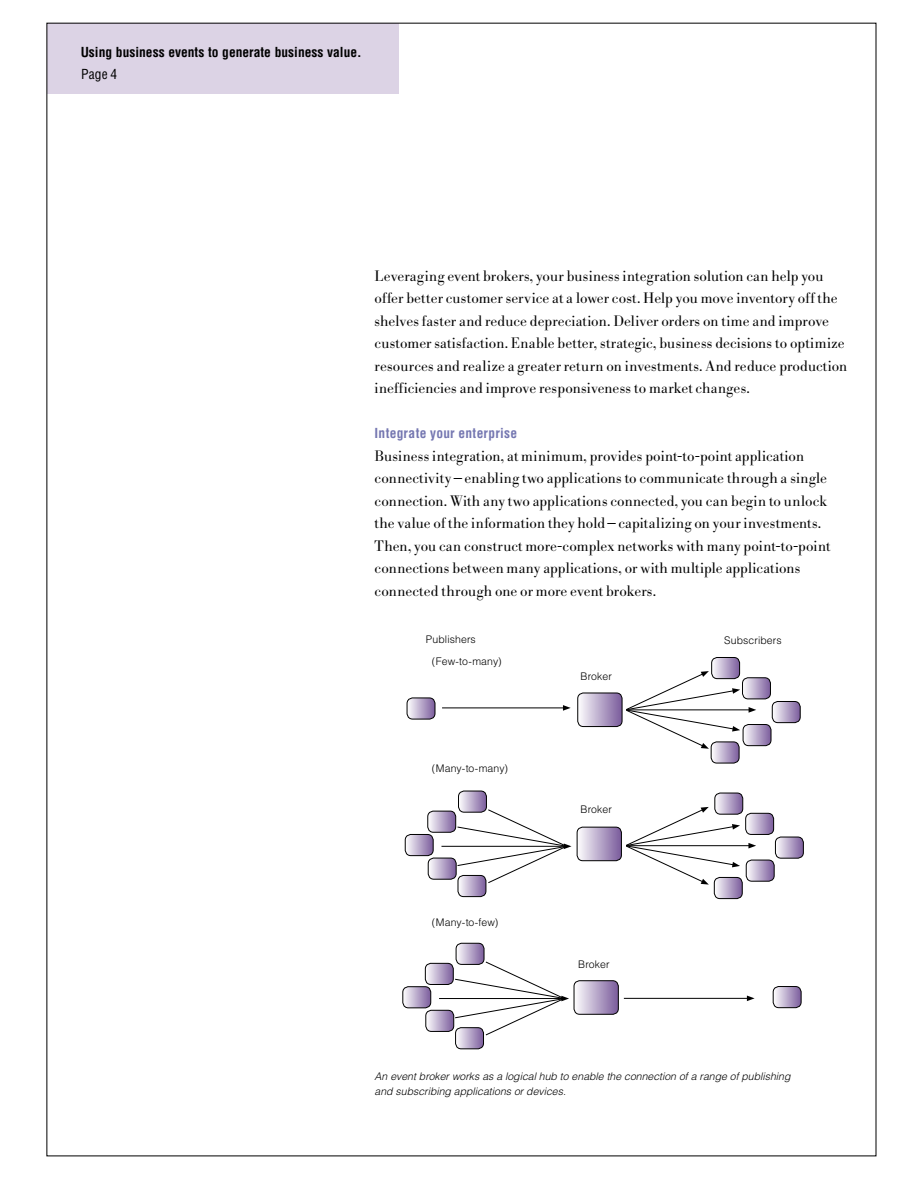
<style>
.page{position:relative;width:918px;height:1188px;background:#fff}
.page>*{position:absolute;margin:0;border:0;box-sizing:border-box;transform-origin:0 0}
.WP_Bodoni_body_text{font:15px/22.5px "IBM Bodoni BE Light";letter-spacing:.005em;color:#000}
.t1{font:700 condensed 13.5px "Helvetica";color:#000}
.WP_Subhead{font:700 condensed 13.5px "Helvetica";letter-spacing:.02em;color:#7577b1}
.t2{font:condensed 13.5px "Helvetica";color:#000}
.t3{font:italic 300 10.5px/15px "Helvetica";color:#000}
.t4{font:300 10.5px "Helvetica";letter-spacing:.01em;color:#000}
</style>
<div class="page">
<div style="left:47px;top:23px;width:352px;height:70px;background:#dcd3e5"></div>
<svg style="left:407px;top:698px;width:28px;height:21px"></svg>
<svg style="left:773px;top:986px;width:28px;height:22px"></svg>
<hr style="left:442px;top:708px;width:123px;height:1px;background:#000">
<svg style="left:563px;top:705px;width:8px;height:6px"></svg>
<hr style="left:624px;top:998px;width:125px;height:1px;background:#000">
<svg style="left:747px;top:996px;width:8px;height:5px"></svg>
<svg style="left:578px;top:657px;width:222px;height:106px"></svg>
<svg style="left:577px;top:793px;width:227px;height:106px"></svg>
<svg style="left:405px;top:791px;width:166px;height:106px"></svg>
<svg style="left:403px;top:943px;width:216px;height:106px"></svg>
<p class="t1" style="left:81px;top:44px;width:282px">Using business events to generate business value.</p>
<p class="t2" style="left:81px;top:65px;width:38px">Page 4</p>
<p class="WP_Bodoni_body_text" style="left:375px;top:265px;width:474px">Leveraging event brokers, your business integration solution can help you offer better customer service at a lower cost. Help you move inventory off the shelves faster and reduce depreciation. Deliver orders on time and improve customer satisfaction. Enable better, strategic, business decisions to optimize resources and realize a greater return on investments. And reduce production inefficiencies and improve responsiveness to market changes.</p>
<p class="WP_Subhead" style="left:375px;top:425px;width:144px">Integrate your enterprise</p>
<p class="WP_Bodoni_body_text" style="left:375px;top:445px;width:457px">Business integration, at minimum, provides point-to-point application connectivity—enabling two applications to communicate through a single connection. With any two applications connected, you can begin to unlock the value of the information they hold—capitalizing on your investments.<br>Then, you can construct more-complex networks with many point-to-point connections between many applications, or with multiple applications connected through one or more event brokers.</p>
<p class="t4" style="left:426px;top:633px;width:51px">Publishers</p>
<p class="t4" style="left:724px;top:634px;width:59px">Subscribers</p>
<p class="t4" style="left:432px;top:655px;width:71px">(Few-to-many)</p>
<p class="t4" style="left:432px;top:762px;width:78px">(Many-to-many)</p>
<p class="t4" style="left:432px;top:915px;width:68px">(Many-to-few)</p>
<p class="t4" style="left:580px;top:670px;width:33px">Broker</p>
<p class="t4" style="left:580px;top:803px;width:33px">Broker</p>
<p class="t4" style="left:578px;top:958px;width:33px">Broker</p>
<p class="t3" style="left:375px;top:1068px;width:417px">An event broker works as a logical hub to enable the connection of a range of publishing and subscribing applications or devices.</p>
</div>
